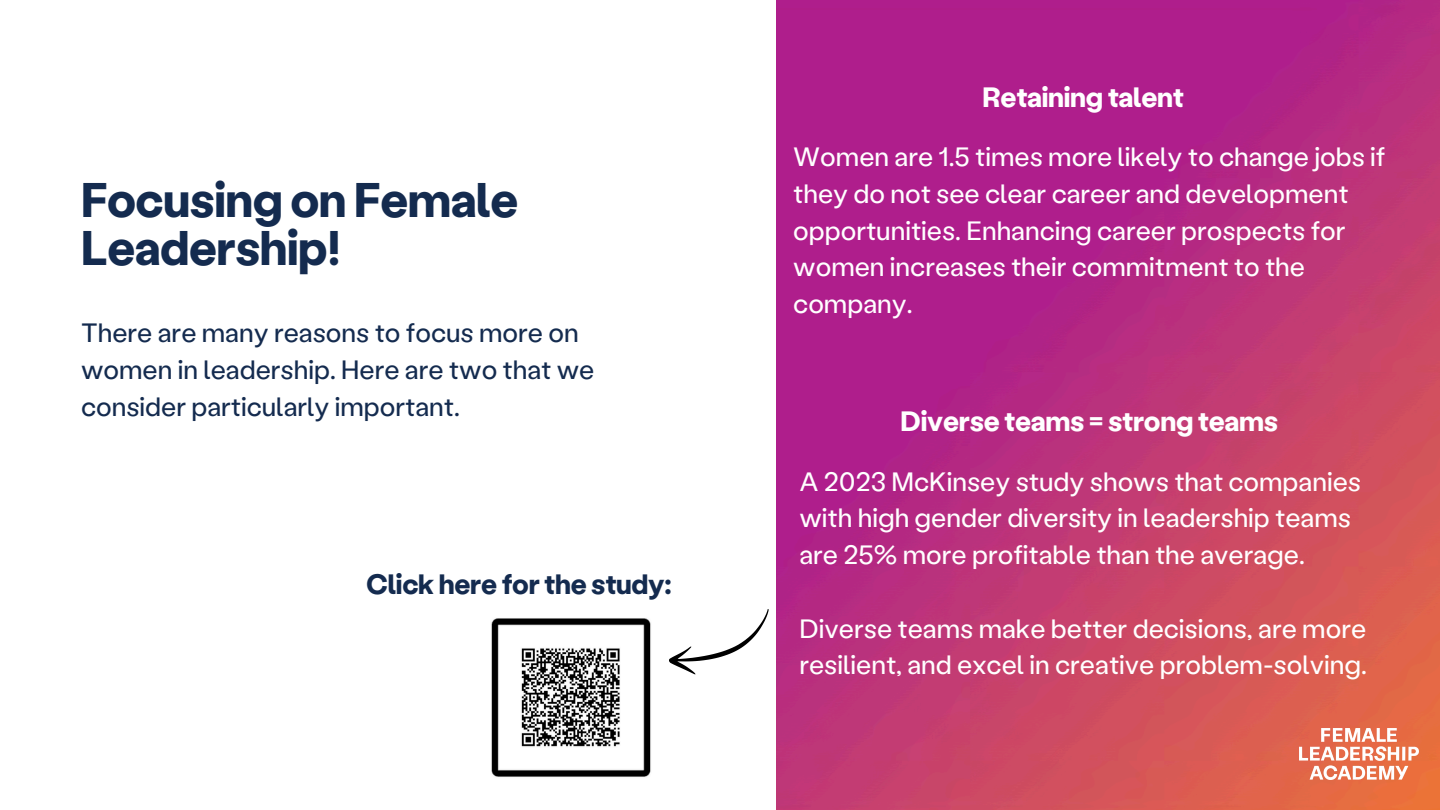
<style>
.page{position:relative;width:1440px;height:810px;background:#fff}
.page>*{position:absolute;margin:0;border:0;box-sizing:border-box;transform-origin:0 0}
.t1{font:700 48.6px/48px "Labil Grotesk";letter-spacing:-.01em;color:#142b4f}
.t2{font:700 28px "Labil Grotesk";letter-spacing:-.01em;color:#fff}
.t3{font:700 28px "Labil Grotesk";letter-spacing:-.01em;color:#142b4f}
.t4{font:26.5px/36.8px "Labil Grotesk";color:#fff}
.t5{font:26.5px/36.8px "Labil Grotesk";color:#142b4f}
</style>
<div class="page">
<img style="left:491px;top:618px;width:160px;height:159px">
<svg style="left:669px;top:609px;width:100px;height:66px"></svg>
<img style="left:776px;top:0;width:664px;height:810px">
<img style="left:1299px;top:729px;width:120px;height:51px">
<p class="t1" style="left:81px;top:174px;width:439px">Focusing on Female<br>Leadership!</p>
<p class="t5" style="left:81px;top:313px;width:515px">There are many reasons to focus more on women in leadership. Here are two that we consider particularly important.</p>
<p class="t3" style="left:366px;top:565px;width:307px">Click here for the study:</p>
<p class="t2" style="left:982px;top:78px;width:203px">Retaining talent</p>
<p class="t4" style="left:793px;top:137px;width:594px">Women are 1.5 times more likely to change jobs if they do not see clear career and development opportunities. Enhancing career prospects for women increases their commitment to the company.</p>
<h1 class="t2" style="left:901px;top:402px;width:379px">Diverse teams = strong teams</h1>
<p class="t4" style="left:799px;top:462px;width:563px">A 2023 McKinsey study shows that companies with high gender diversity in leadership teams are 25% more profitable than the average.</p>
<p class="t4" style="left:799px;top:609px;width:569px">Diverse teams make better decisions, are more resilient, and excel in creative problem-solving.</p>
</div>
